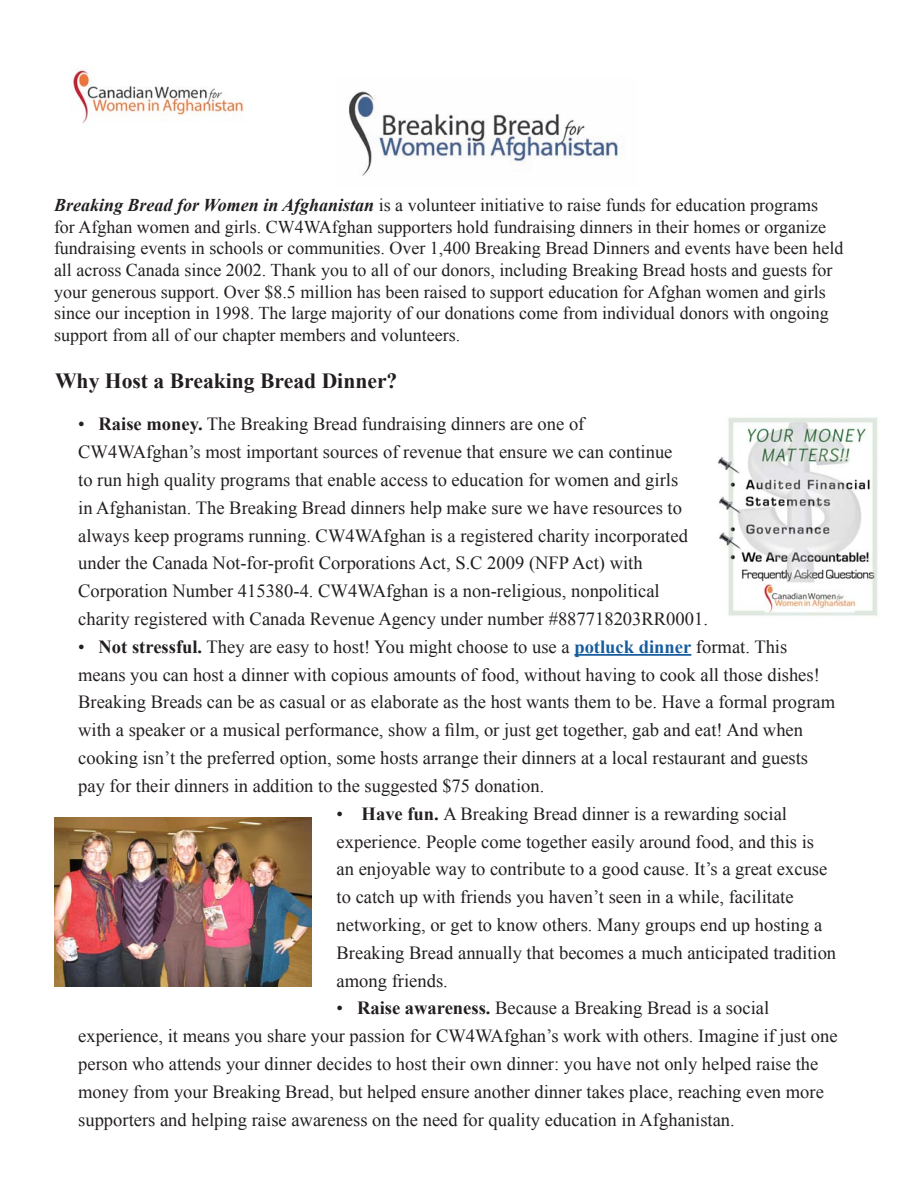
<style>
.page{position:relative;width:918px;height:1188px;background:#fff}
.page>*{position:absolute;margin:0;border:0;box-sizing:border-box;transform-origin:0 0}
.t1{font:700 21.6px "Times New Roman";color:#231f20}
.t2{font:18.6px/27.8px "Times New Roman";color:#231f20}
.t3{font:18px/21.6px "Times New Roman";color:#231f20}
.s1{font-weight:700;font-style:italic}
.s2{font-weight:700}
.s3{font-weight:700;color:#175d9e}
</style>
<div class="page">
<hr style="left:574px;top:654px;width:117px;height:2px;background:#175d9e">
<img style="left:72px;top:69px;width:172px;height:55px">
<img style="left:349px;top:91px;width:274px;height:85px">
<img style="left:717px;top:417px;width:161px;height:199px">
<img style="left:54px;top:817px;width:258px;height:170px">
<p class="t3" style="left:54px;top:194px;width:791px"><span class="s1">Breaking Bread for Women in Afghanistan</span> is a volunteer initiative to raise funds for education programs for Afghan women and girls. CW4WAfghan supporters hold fundraising dinners in their homes or organize fundraising events in schools or communities. Over 1,400 Breaking Bread Dinners and events have been held all across Canada since 2002. Thank you to all of our donors, including Breaking Bread hosts and guests for your generous support. Over $8.5 million has been raised to support education for Afghan women and girls since our inception in 1998. The large majority of our donations come from individual donors with ongoing support from all of our chapter members and volunteers.</p>
<p class="t1" style="left:55px;top:366px;width:344px">Why Host a Breaking Bread Dinner?</p>
<p class="t2" style="left:78px;top:410px;width:631px">• <span class="s2">Raise money.</span> The Breaking Bread fundraising dinners are one of CW4WAfghan’s most important sources of revenue that ensure we can continue<br>to run high quality programs that enable access to education for women and girls<br>in Afghanistan. The Breaking Bread dinners help make sure we have resources to always keep programs running. CW4WAfghan is a registered charity incorporated under the Canada Not-for-profit Corporations Act, S.C 2009 (NFP Act) with Corporation Number 415380-4. CW4WAfghan is a non-religious, nonpolitical charity registered with Canada Revenue Agency under number #887718203RR0001.</p>
<p class="t2" style="left:78px;top:632px;width:759px">• <span class="s2">Not stressful.</span> They are easy to host! You might choose to use a <span class="s3">potluck dinner</span> format. This means you can host a dinner with copious amounts of food, without having to cook all those dishes!<br>Breaking Breads can be as casual or as elaborate as the host wants them to be. Have a formal program with a speaker or a musical performance, show a film, or just get together, gab and eat! And when cooking isn’t the preferred option, some hosts arrange their dinners at a local restaurant and guests pay for their dinners in addition to the suggested $75 donation.</p>
<p class="t2" style="left:337px;top:799px;width:501px">• <span class="s2">Have fun.</span> A Breaking Bread dinner is a rewarding social experience. People come together easily around food, and this is<br>an enjoyable way to contribute to a good cause. It’s a great excuse to catch up with friends you haven’t seen in a while, facilitate networking, or get to know others. Many groups end up hosting a Breaking Bread annually that becomes a much anticipated tradition among friends.</p>
<p class="t2" style="left:78px;top:994px;width:761px;text-indent:258px">• <span class="s2">Raise awareness.</span> Because a Breaking Bread is a social experience, it means you share your passion for CW4WAfghan’s work with others. Imagine if just one person who attends your dinner decides to host their own dinner: you have not only helped raise the money from your Breaking Bread, but helped ensure another dinner takes place, reaching even more supporters and helping raise awareness on the need for quality education in Afghanistan.</p>
</div>
